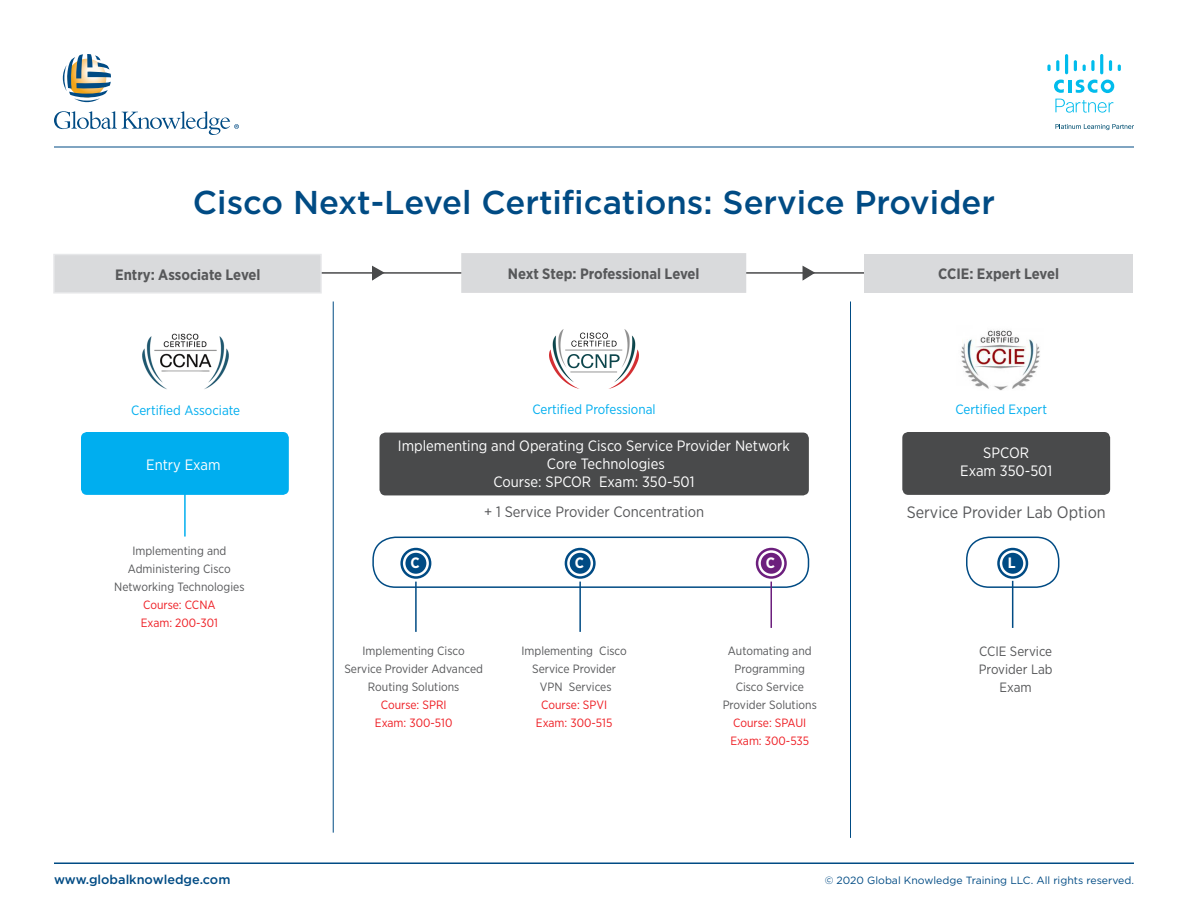
<style>
.page{position:relative;width:1188px;height:918px;background:#fff}
.page>*{position:absolute;margin:0;border:0;box-sizing:border-box;transform-origin:0 0}
.Course_Listing{font:500 33px "Gotham";color:#004b84}
.Course_Listing-2{font:16.5px "Gotham Narrow";color:#57585a}
.Course_Listing-3{font:15px/18px "Gotham Narrow";color:#fff}
.t1{font:700 15px "Gotham Narrow";color:#57585a}
.Course_Listing-4{font:15px "Gotham Narrow";color:#57585a}
.Course_Listing-5{font:700 15px "Gotham Narrow";color:#fff}
.Course_Listing-6{font:13.5px "Gotham Narrow";color:#00aeef}
.Course_Listing-7{font:13.5px/18px "Gotham Narrow";color:#57585a;text-align:center}
.t2{font:500 12.75px "Gotham";color:#004b84}
.Course_Listing-8{font:12px/18px "Gotham Narrow";color:#57585a;text-align:center}
.Course_Listing-9{font:12px "Gotham Narrow";color:#ee1d23}
.t3{font:10.5px "Gotham";color:#004b84}
</style>
<div class="page">
<hr style="left:57px;top:272px;width:1059px;height:2px;background:#494a4b">
<div style="left:372px;top:537px;width:437px;height:51px;border:2px solid #004b84;border-radius:22px"></div>
<div style="left:966px;top:537px;width:93px;height:51px;border:2px solid #004b84;border-radius:22px"></div>
<div style="left:380px;top:433px;width:429px;height:62px;background:#494a4b;border-radius:6px"></div>
<div style="left:902px;top:432px;width:208px;height:63px;background:#494a4b;border-radius:6px"></div>
<hr style="left:54px;top:862px;width:1080px;height:2px;background:#004b84">
<svg style="left:63px;top:54px;width:48px;height:48px"></svg>
<svg style="left:54px;top:111px;width:185px;height:24px"></svg>
<svg style="left:1055px;top:124px;width:79px;height:6px"></svg>
<svg style="left:1055px;top:99px;width:58px;height:14px"></svg>
<svg style="left:1047px;top:54px;width:74px;height:39px"></svg>
<hr style="left:54px;top:147px;width:1080px;height:1px;background:#004b84">
<div style="left:53px;top:254px;width:269px;height:40px;background:#d9dadc;border:2px solid #e6e7e9"></div>
<div style="left:461px;top:253px;width:285px;height:40px;background:#d9dadc"></div>
<div style="left:864px;top:254px;width:269px;height:38px;background:#d9dadc"></div>
<hr style="left:333px;top:302px;width:1px;height:531px;background:#004b84">
<hr style="left:850px;top:302px;width:1px;height:536px;background:#004b84">
<hr style="left:1012px;top:578px;width:1px;height:50px;background:#004b84">
<svg style="left:995px;top:546px;width:35px;height:35px"></svg>
<svg style="left:999px;top:549px;width:28px;height:29px"></svg>
<div style="left:997px;top:548px;width:31px;height:31px;border:3px solid #004b84;border-radius:50%"></div>
<div style="left:1002px;top:553px;width:21px;height:21px;background:#004b84;border-radius:50%"></div>
<svg style="left:563px;top:546px;width:35px;height:35px"></svg>
<svg style="left:398px;top:546px;width:35px;height:35px"></svg>
<svg style="left:566px;top:549px;width:28px;height:29px"></svg>
<div style="left:565px;top:548px;width:31px;height:31px;border:3px solid #004b84;border-radius:50%"></div>
<svg style="left:402px;top:549px;width:28px;height:29px"></svg>
<div style="left:400px;top:548px;width:31px;height:31px;border:3px solid #004b84;border-radius:50%"></div>
<div style="left:570px;top:553px;width:21px;height:21px;background:#004b84;border-radius:50%"></div>
<div style="left:405px;top:553px;width:21px;height:21px;background:#004b84;border-radius:50%"></div>
<div style="left:688px;top:545px;width:37px;height:37px;border:2px solid #fff;border-radius:50%"></div>
<svg style="left:371px;top:265px;width:15px;height:16px"></svg>
<svg style="left:801px;top:265px;width:16px;height:16px"></svg>
<hr style="left:579px;top:582px;width:2px;height:50px;background:#004b84">
<hr style="left:415px;top:582px;width:2px;height:50px;background:#004b84">
<hr style="left:770px;top:578px;width:2px;height:50px;background:#6c1f7d">
<svg style="left:754px;top:546px;width:35px;height:35px"></svg>
<div style="left:753px;top:545px;width:37px;height:37px;border:2px solid #fff;border-radius:50%"></div>
<svg style="left:757px;top:549px;width:29px;height:28px"></svg>
<div style="left:756px;top:548px;width:31px;height:31px;border:3px solid #6c1f7d;border-radius:50%"></div>
<div style="left:761px;top:553px;width:21px;height:21px;background:#6c1f7d;border-radius:50%"></div>
<img style="left:549px;top:329px;width:90px;height:59px">
<img style="left:961px;top:330px;width:79px;height:61px">
<div style="left:81px;top:432px;width:208px;height:63px;background:#00aeef;border-radius:6px"></div>
<img style="left:143px;top:333px;width:86px;height:57px">
<hr style="left:184px;top:491px;width:2px;height:46px;background:#00aeef">
<p class="Course_Listing" style="left:193px;top:181px;width:804px">Cisco Next-Level Certifications: Service Provider</p>
<p class="t1" style="left:115px;top:265px;width:147px">Entry: Associate Level</p>
<p class="t1" style="left:508px;top:264px;width:193px">Next Step: Professional Level</p>
<p class="t1" style="left:938px;top:264px;width:122px">CCIE: Expert Level</p>
<p class="Course_Listing-6" style="left:131px;top:402px;width:110px">Certified Associate</p>
<p class="Course_Listing-3" style="left:146px;top:455px;width:76px">Entry Exam</p>
<p class="Course_Listing-8" style="left:114px;top:542px;width:132px">Implementing and<br>Administering Cisco<br>Networking Technologies</p>
<p class="Course_Listing-9" style="left:143px;top:598px;width:74px">Course: CCNA</p>
<p class="Course_Listing-9" style="left:141px;top:616px;width:79px">Exam: 200-301</p>
<p class="Course_Listing-6" style="left:532px;top:401px;width:125px">Certified Professional</p>
<p class="Course_Listing-6" style="left:955px;top:401px;width:93px">Certified Expert</p>
<p class="Course_Listing-3" style="left:547px;top:437px;width:244px;text-indent:-149px">Implementing and Operating Cisco Service Provider Network<br>Core Technologies</p>
<p class="Course_Listing-3" style="left:493px;top:473px;width:203px">Course: SPCOR Exam: 350-501</p>
<p class="Course_Listing-4" style="left:484px;top:503px;width:222px">+ 1 Service Provider Concentration</p>
<p class="Course_Listing-3" style="left:983px;top:443px;width:47px">SPCOR</p>
<p class="Course_Listing-3" style="left:960px;top:461px;width:93px">Exam 350-501</p>
<p class="Course_Listing-2" style="left:907px;top:502px;width:201px">Service Provider Lab Option</p>
<p class="Course_Listing-5" style="left:766px;top:553px;width:11px">C</p>
<p class="Course_Listing-5" style="left:410px;top:553px;width:11px">C</p>
<p class="Course_Listing-5" style="left:575px;top:553px;width:11px">C</p>
<p class="Course_Listing-5" style="left:1008px;top:553px;width:9px">L</p>
<p class="Course_Listing-8" style="left:344px;top:641px;width:140px">Implementing Cisco<br>Service Provider Advanced</p>
<p class="Course_Listing-8" style="left:368px;top:677px;width:93px">Routing Solutions</p>
<p class="Course_Listing-9" style="left:381px;top:697px;width:67px">Course: SPRI</p>
<p class="Course_Listing-9" style="left:375px;top:715px;width:79px">Exam: 300-510</p>
<p class="Course_Listing-8" style="left:521px;top:641px;width:107px">Implementing Cisco<br>Service Provider<br>VPN Services</p>
<p class="Course_Listing-9" style="left:541px;top:697px;width:67px">Course: SPVI</p>
<p class="Course_Listing-9" style="left:536px;top:715px;width:78px">Exam: 300-515</p>
<p class="Course_Listing-8" style="left:723px;top:641px;width:96px">Automating and<br>Programming<br>Cisco Service<br>Provider Solutions</p>
<p class="Course_Listing-9" style="left:733px;top:715px;width:75px">Course: SPAUI</p>
<p class="Course_Listing-9" style="left:730px;top:733px;width:80px">Exam: 300-535</p>
<p class="Course_Listing-7" style="left:979px;top:642px;width:75px">CCIE Service<br>Provider Lab<br>Exam</p>
<p class="t2" style="left:54px;top:871px;width:178px">www.globalknowledge.com</p>
<p class="t3" style="left:825px;top:874px;width:311px">© 2020 Global Knowledge Training LLC. All rights reserved.</p>
</div>
